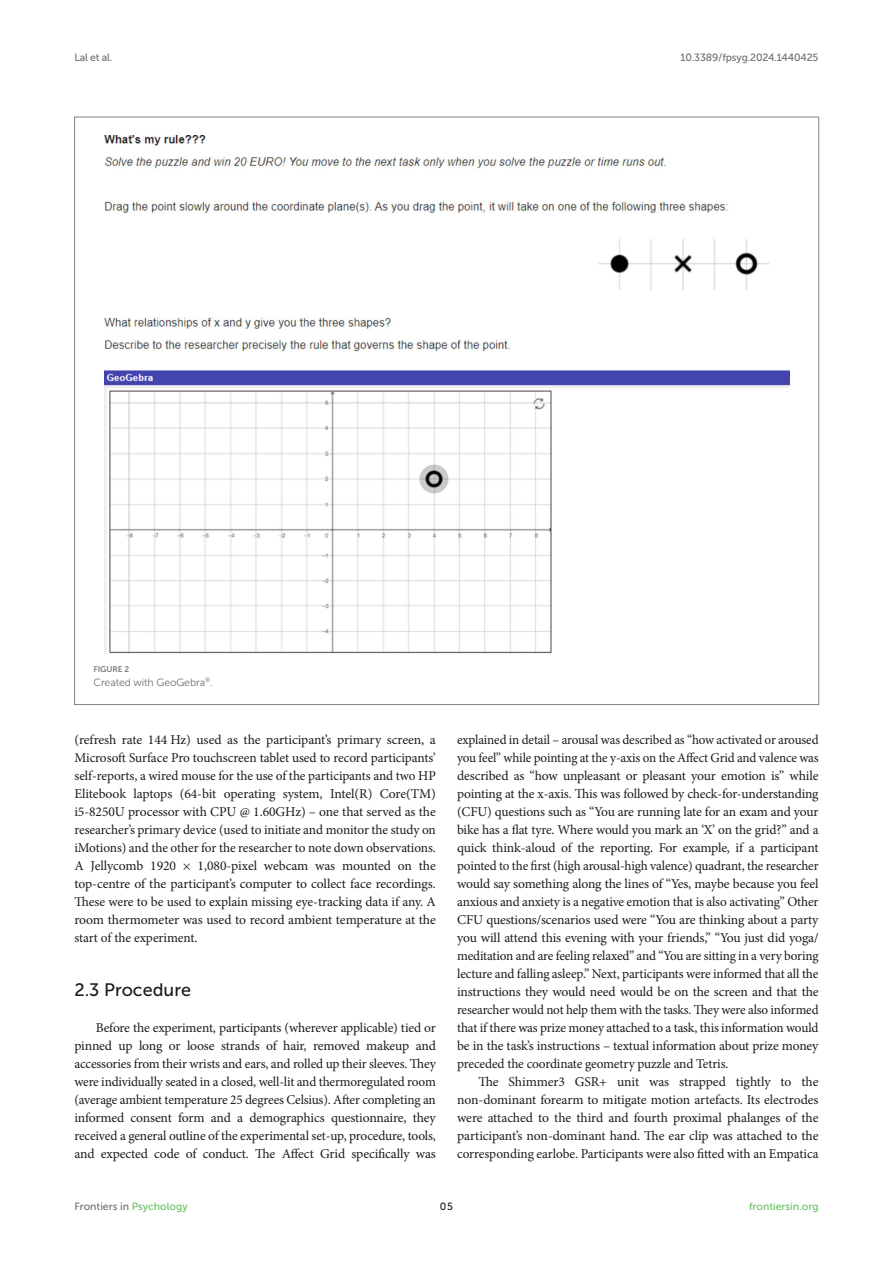
<style>
.page{position:relative;width:893px;height:1263px;background:#fff}
.page>*{position:absolute;margin:0;border:0;box-sizing:border-box;transform-origin:0 0}
.HEAD_2{font:18px "Museo Sans 500";color:#1b1c1b}
.TEXT{font:13.5px/18px "Minion Pro";letter-spacing:-.01em;color:#1b1c1b;text-align:justify}
.t1{font:10.5px "Museo Sans 500";letter-spacing:-.015em;color:#706f70}
.FIG_LEG{font:10.5px "Museo Sans 300";letter-spacing:-.01em;color:#706f70}
.t2{font:10.5px "Museo Sans 500";color:#65c161}
.t3{font:10.5px "Museo Sans 500";color:#1b1c1b}
.FIG_HD{font:8.25px "Museo Sans 700";letter-spacing:-.01em;color:#7e7f7f}
.s1{color:#65c161}
</style>
<div class="page">
<img style="left:104px;top:136px;width:685px;height:517px">
<p class="t1" style="left:74px;top:51px;width:40px">Lal et al.</p>
<p class="t1" style="left:680px;top:51px;width:140px">10.3389/fpsyg.2024.1440425</p>
<p class="FIG_HD" style="left:94px;top:665px;width:37px">FIGURE 2</p>
<p class="FIG_LEG" style="left:94px;top:676px;width:121px">Created with GeoGebra<sup>®</sup>.</p>
<p class="TEXT" style="left:74px;top:731px;width:363px">(refresh rate 144 Hz) used as the participant’s primary screen, a Microsoft Surface Pro touchscreen tablet used to record participants’ self-reports, a wired mouse for the use of the participants and two HP Elitebook laptops (64-bit operating system, Intel(R) Core(TM) i5-8250U processor with CPU @ 1.60GHz) – one that served as the researcher’s primary device (used to initiate and monitor the study on iMotions) and the other for the researcher to note down observations.<br>A Jellycomb 1920 × 1,080-pixel webcam was mounted on the top-centre of the participant’s computer to collect face recordings.<br>These were to be used to explain missing eye-tracking data if any. A room thermometer was used to record ambient temperature at the start of the experiment.</p>
<p class="HEAD_2" style="left:74px;top:980px;width:118px">2.3 Procedure</p>
<p class="TEXT" style="left:74px;top:1019px;width:363px;text-indent:21px">Before the experiment, participants (wherever applicable) tied or pinned up long or loose strands of hair, removed makeup and accessories from their wrists and ears, and rolled up their sleeves. They were individually seated in a closed, well-lit and thermoregulated room (average ambient temperature 25 degrees Celsius). After completing an informed consent form and a demographics questionnaire, they received a general outline of the experimental set-up, procedure, tools, and expected code of conduct. The Affect Grid specifically was</p>
<p class="TEXT" style="left:457px;top:731px;width:363px">explained in detail – arousal was described as “how activated or aroused you feel” while pointing at the y-axis on the Affect Grid and valence was described as “how unpleasant or pleasant your emotion is” while pointing at the x-axis. This was followed by check-for-understanding (CFU) questions such as “You are running late for an exam and your bike has a flat tyre. Where would you mark an ‘X’ on the grid?” and a quick think-aloud of the reporting. For example, if a participant pointed to the first (high arousal-high valence) quadrant, the researcher would say something along the lines of “Yes, maybe because you feel anxious and anxiety is a negative emotion that is also activating” Other CFU questions/scenarios used were “You are thinking about a party you will attend this evening with your friends,” “You just did yoga/ meditation and are feeling relaxed” and “You are sitting in a very boring lecture and falling asleep.” Next, participants were informed that all the instructions they would need would be on the screen and that the researcher would not help them with the tasks. They were also informed that if there was prize money attached to a task, this information would be in the task’s instructions – textual information about prize money preceded the coordinate geometry puzzle and Tetris.</p>
<p class="TEXT" style="left:457px;top:1073px;width:363px;text-indent:21px">The Shimmer3 GSR+ unit was strapped tightly to the non-dominant forearm to mitigate motion artefacts. Its electrodes were attached to the third and fourth proximal phalanges of the participant’s non-dominant hand. The ear clip was attached to the corresponding earlobe. Participants were also fitted with an Empatica</p>
<p class="t1" style="left:74px;top:1200px;width:115px">Frontiers in <span class="s1">Psychology</span></p>
<p class="t3" style="left:440px;top:1200px;width:14px">05</p>
<p class="t2" style="left:749px;top:1200px;width:71px">frontiersin.org</p>
</div>
